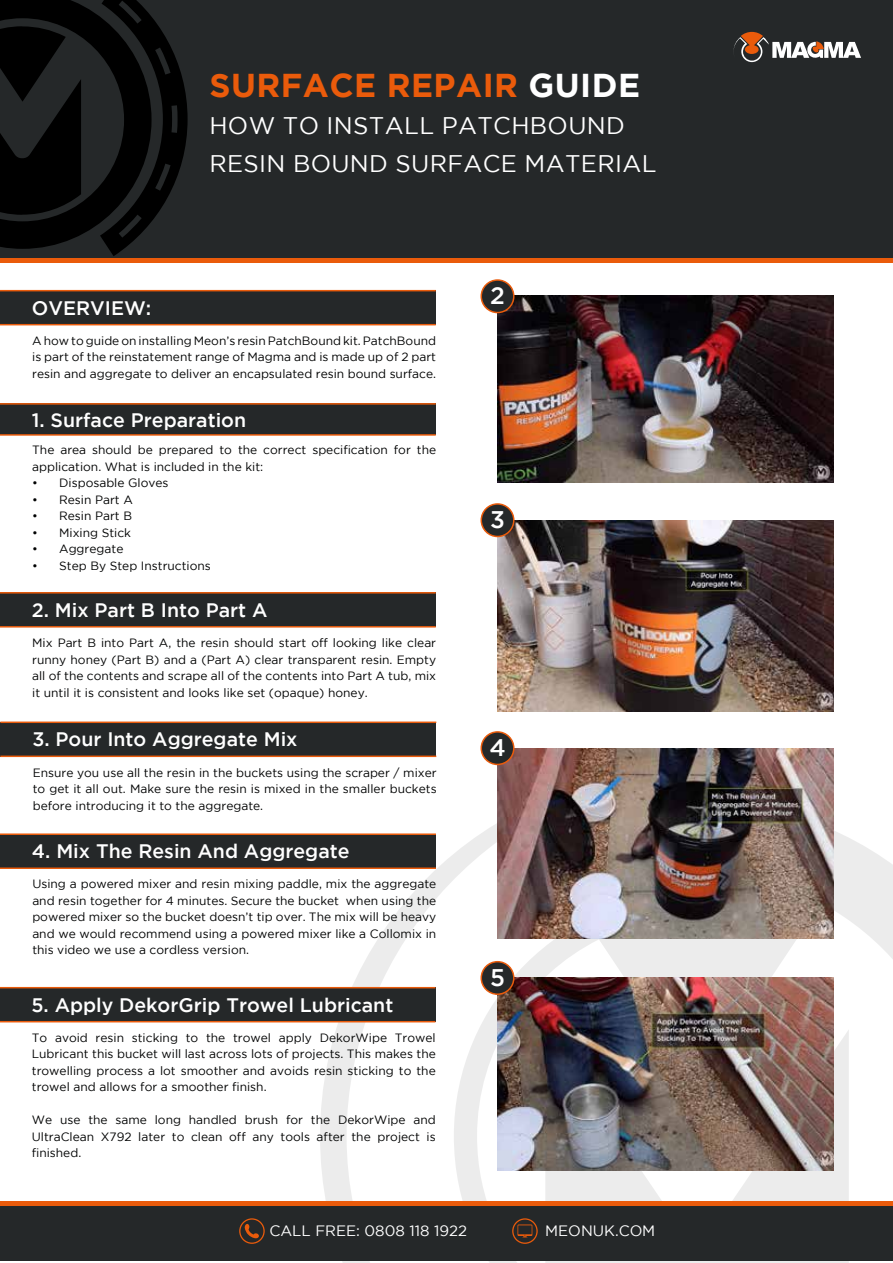
<style>
.page{position:relative;width:893px;height:1263px;background:#fff}
.page>*{position:absolute;margin:0;border:0;box-sizing:border-box;transform-origin:0 0}
.t1{font:700 33px "Gotham";letter-spacing:.015em;color:#ea5b0b}
.t2{font:24px/37.5px "Gotham";letter-spacing:.015em;color:#fff}
.t3{font:500 24px "Gotham";color:#fff}
.t4{font:500 19.5px "Gotham";color:#fff}
.t5{font:15px "Gotham";color:#fff}
.t6{font:12px/16.5px "Gotham";color:#010202;text-align:justify}
.s1{color:#fff}
</style>
<div class="page">
<svg style="left:700px;top:801px;width:193px;height:462px"></svg>
<svg style="left:320px;top:824px;width:380px;height:439px"></svg>
<div style="left:0;top:0;width:893px;height:262px;background:#252829"></div>
<svg style="left:0;top:0;width:188px;height:256px"></svg>
<hr style="left:0;top:258px;width:893px;height:4px;background:#ea5b0b">
<svg style="left:733px;top:32px;width:128px;height:30px"></svg>
<div style="left:0;top:1201px;width:893px;height:60px;background:#252829"></div>
<hr style="left:0;top:1201px;width:893px;height:4px;background:#ea5b0b">
<svg style="left:239px;top:1218px;width:26px;height:26px"></svg>
<svg style="left:512px;top:1218px;width:26px;height:26px"></svg>
<div style="left:0;top:291px;width:436px;height:34px;background:#252829"></div>
<hr style="left:0;top:324px;width:436px;height:1px;background:#ea5b0b">
<hr style="left:0;top:290px;width:436px;height:1px;background:#ea5b0b">
<div style="left:0;top:404px;width:436px;height:31px;background:#252829"></div>
<hr style="left:0;top:434px;width:436px;height:2px;background:#ea5b0b">
<hr style="left:0;top:403px;width:436px;height:2px;background:#ea5b0b">
<div style="left:0;top:593px;width:436px;height:34px;background:#252829"></div>
<hr style="left:0;top:626px;width:436px;height:1px;background:#ea5b0b">
<hr style="left:0;top:592px;width:436px;height:1px;background:#ea5b0b">
<div style="left:0;top:722px;width:436px;height:34px;background:#252829"></div>
<hr style="left:0;top:755px;width:436px;height:2px;background:#ea5b0b">
<hr style="left:0;top:721px;width:436px;height:2px;background:#ea5b0b">
<div style="left:0;top:834px;width:436px;height:34px;background:#252829"></div>
<hr style="left:0;top:867px;width:436px;height:2px;background:#ea5b0b">
<hr style="left:0;top:833px;width:436px;height:2px;background:#ea5b0b">
<img style="left:497px;top:296px;width:336px;height:187px">
<div style="left:481px;top:280px;width:33px;height:33px;background:#252829;border-radius:50%"></div>
<div style="left:480px;top:279px;width:34px;height:34px;border:2px solid #ea5b0b;border-radius:50%"></div>
<img style="left:497px;top:520px;width:336px;height:192px">
<div style="left:481px;top:504px;width:33px;height:32px;background:#252829;border-radius:50%"></div>
<div style="left:480px;top:503px;width:34px;height:34px;border:2px solid #ea5b0b;border-radius:50%"></div>
<img style="left:497px;top:748px;width:336px;height:190px">
<img style="left:497px;top:977px;width:336px;height:194px">
<div style="left:481px;top:732px;width:33px;height:32px;background:#252829;border-radius:50%"></div>
<div style="left:480px;top:731px;width:34px;height:34px;border:2px solid #ea5b0b;border-radius:50%"></div>
<div style="left:481px;top:962px;width:33px;height:32px;background:#252829;border-radius:50%"></div>
<div style="left:480px;top:961px;width:34px;height:34px;border:2px solid #ea5b0b;border-radius:50%"></div>
<div style="left:0;top:988px;width:435px;height:34px;background:#252829"></div>
<hr style="left:0;top:1021px;width:435px;height:1px;background:#ea5b0b">
<hr style="left:0;top:987px;width:435px;height:1px;background:#ea5b0b">
<h3 class="t4" style="left:32px;top:297px;width:121px">OVERVIEW:</h3>
<h1 class="t1" style="left:209px;top:66px;width:432px">SURFACE REPAIR <span class="s1">GUIDE</span></h1>
<h2 class="t2" style="left:209px;top:107px;width:449px">HOW TO INSTALL PATCHBOUND<br>RESIN BOUND SURFACE MATERIAL</h2>
<h2 class="t3" style="left:490px;top:282px;width:16px">2</h2>
<p class="t6" style="left:32px;top:332px;width:405px">A how to guide on installing Meon’s resin PatchBound kit. PatchBound is part of the reinstatement range of Magma and is made up of 2 part resin and aggregate to deliver an encapsulated resin bound surface.</p>
<h3 class="t4" style="left:32px;top:409px;width:216px">1. Surface Preparation</h3>
<p class="t6" style="left:32px;top:442px;width:405px">The area should be prepared to the correct specification for the application. What is included in the kit:</p>
<p class="t6" style="left:32px;top:475px;width:138px">• Disposable Gloves</p>
<p class="t6" style="left:32px;top:491px;width:102px">• Resin Part A</p>
<p class="t6" style="left:32px;top:508px;width:101px">• Resin Part B</p>
<p class="t6" style="left:32px;top:524px;width:100px">• Mixing Stick</p>
<p class="t6" style="left:32px;top:541px;width:93px">• Aggregate</p>
<p class="t6" style="left:32px;top:557px;width:180px">• Step By Step Instructions</p>
<h3 class="t4" style="left:32px;top:599px;width:237px">2. Mix Part B Into Part A</h3>
<p class="t6" style="left:32px;top:634px;width:405px">Mix Part B into Part A, the resin should start off looking like clear runny honey (Part B) and a (Part A) clear transparent resin. Empty all of the contents and scrape all of the contents into Part A tub, mix it until it is consistent and looks like set (opaque) honey.</p>
<h3 class="t4" style="left:32px;top:728px;width:267px">3. Pour Into Aggregate Mix</h3>
<p class="t6" style="left:33px;top:764px;width:405px">Ensure you use all the resin in the buckets using the scraper / mixer to get it all out. Make sure the resin is mixed in the smaller buckets before introducing it to the aggregate.</p>
<h3 class="t4" style="left:32px;top:840px;width:319px">4. Mix The Resin And Aggregate</h3>
<p class="t6" style="left:32px;top:876px;width:405px">Using a powered mixer and resin mixing paddle, mix the aggregate and resin together for 4 minutes. Secure the bucket when using the powered mixer so the bucket doesn’t tip over. The mix will be heavy and we would recommend using a powered mixer like a Collomix in this video we use a cordless version.</p>
<h3 class="t4" style="left:31px;top:994px;width:363px">5. Apply DekorGrip Trowel Lubricant</h3>
<p class="t6" style="left:32px;top:1029px;width:405px">To avoid resin sticking to the trowel apply DekorWipe Trowel Lubricant this bucket will last across lots of projects. This makes the trowelling process a lot smoother and avoids resin sticking to the trowel and allows for a smoother finish.</p>
<p class="t6" style="left:32px;top:1112px;width:405px">We use the same long handled brush for the DekorWipe and UltraClean X792 later to clean off any tools after the project is finished.</p>
<h2 class="t3" style="left:490px;top:506px;width:16px">3</h2>
<h2 class="t3" style="left:489px;top:734px;width:18px">4</h2>
<h2 class="t3" style="left:490px;top:964px;width:16px">5</h2>
<p class="t5" style="left:269px;top:1222px;width:199px">CALL FREE: 0808 118 1922</p>
<p class="t5" style="left:545px;top:1222px;width:112px">MEONUK.COM</p>
</div>
